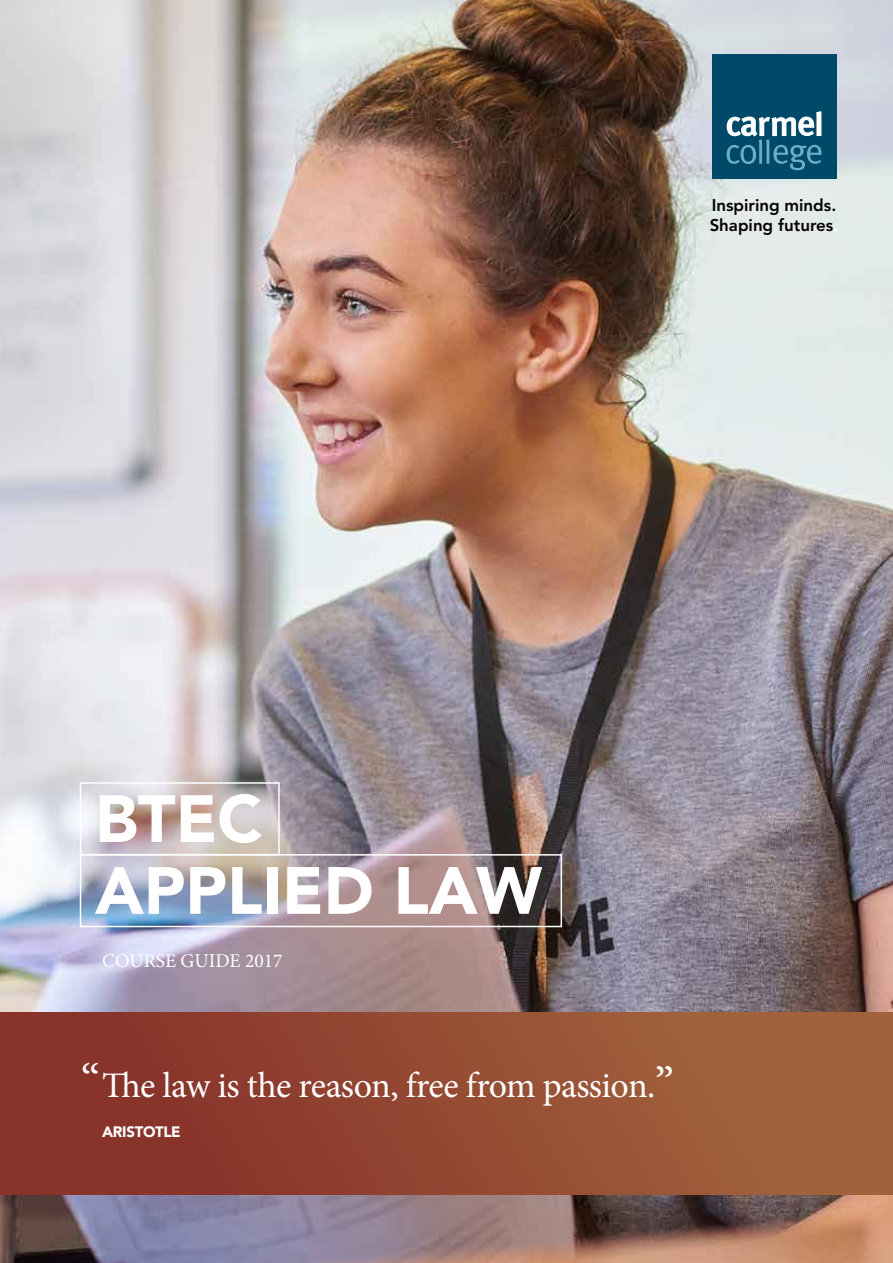
<style>
.page{position:relative;width:893px;height:1263px;background:#fff}
.page>*{position:absolute;margin:0;border:0;box-sizing:border-box;transform-origin:0 0}
.t1{font:900 66px "Avenir";color:#fff}
.t2{font:36px "Minion Pro";letter-spacing:-.02em;color:#fff}
.t3{font:19.5px "Minion Pro";color:#fff}
.t4{font:800 16.8px/20.2px "Avenir";color:#000}
.t5{font:900 15px "Avenir";letter-spacing:-.02em;color:#fff}
.s1{color:#fff}
.s2{font-size:48px}
</style>
<div class="page">
<img style="left:0;top:0;width:893px;height:1263px">
<div style="left:0;top:1012px;width:893px;height:183px;background:linear-gradient(to right,#852d29,#a4673d)"></div>
<div style="left:80px;top:854px;width:482px;height:73px;border:2px solid #fff"></div>
<div style="left:80px;top:782px;width:200px;height:73px;border:2px solid #fff"></div>
<div style="left:711px;top:54px;width:125px;height:125px;background:#004969"></div>
<svg style="left:727px;top:111px;width:94px;height:59px"></svg>
<p class="t4" style="left:710px;top:195px;width:130px">Inspiring minds.<br>Shaping futures<span class="s1">.</span></p>
<h1 class="t1" style="left:95px;top:779px;width:169px">BTEC</h1>
<h1 class="t1" style="left:95px;top:851px;width:449px">APPLIED LAW</h1>
<p class="t3" style="left:102px;top:947px;width:182px">COURSE GUIDE 2017</p>
<p class="t2" style="left:81px;top:1062px;width:595px"><span class="s2">“</span>The law is the reason, free from passion.<span class="s2">”</span></p>
<p class="t5" style="left:102px;top:1122px;width:80px">ARISTOTLE</p>
</div>
